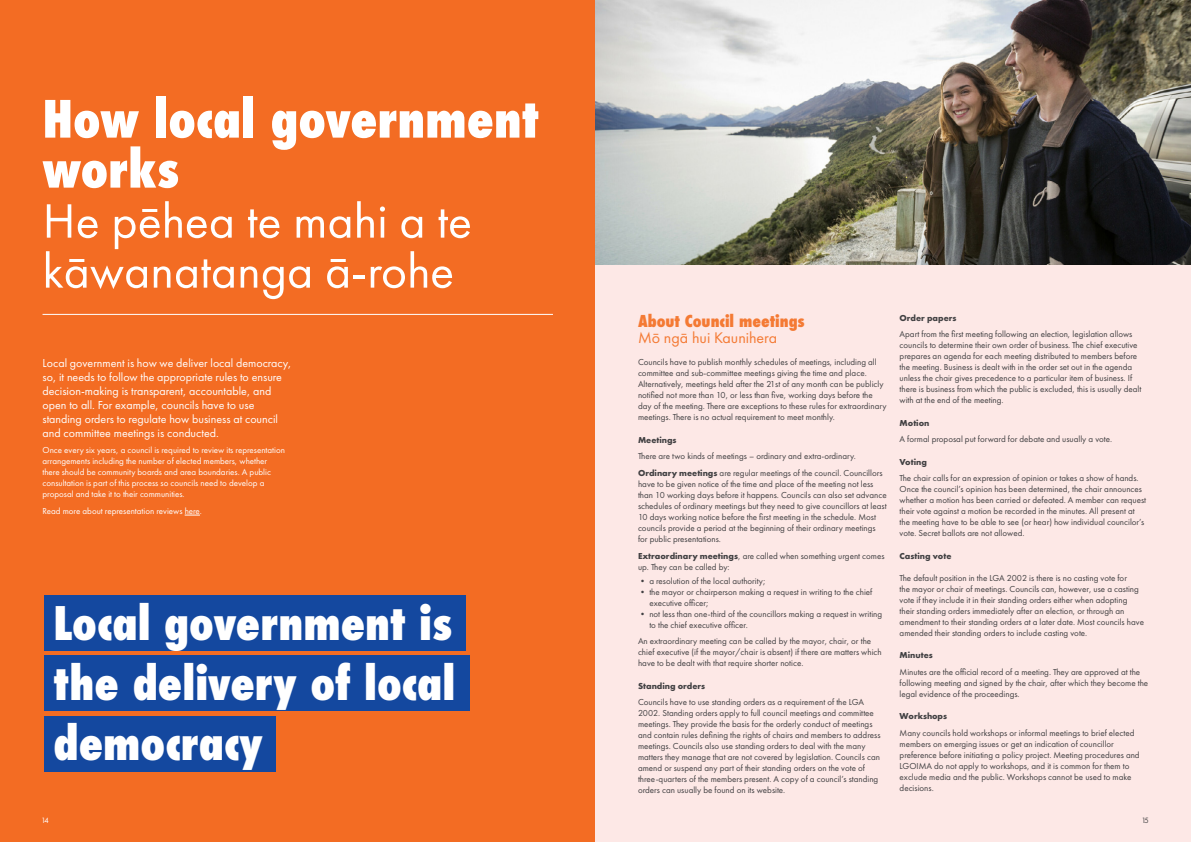
<style>
.page{position:relative;width:1191px;height:842px;background:#fff}
.page>*{position:absolute;margin:0;border:0;box-sizing:border-box;transform-origin:0 0}
.t1{font:50px/50px "Futura PT";color:#fff}
.t2{font:800 condensed 50px/50px "Futura";color:#fff}
.t3{font:800 condensed 45px/60px "Futura";color:#fff;text-align:justify}
.t4{font:800 condensed 16px "Futura";color:#f47a34}
.t5{font:16px "Futura PT";color:#f47a34}
.t6{font:12px/14px "Futura PT";color:#fff}
.t7{font:9px/11px "Futura PT";color:#414042}
.t8{font:9px/11px "Futura PT";color:#fff}
.t9{font:700 9px "Futura PT";color:#414042}
.t10{font:8px "Futura PT";color:#fff}
.t11{font:8px "Futura PT";color:#414042}
.s1{font-weight:700}
</style>
<div class="page">
<div style="left:0;top:0;width:595px;height:842px;background:#f36c23"></div>
<div style="left:595px;top:0;width:596px;height:842px;background:#fde8e6"></div>
<svg style="left:185px;top:515px;width:15px;height:1px"></svg>
<div style="left:44px;top:595px;width:422px;height:56px;background:#14489f"></div>
<div style="left:44px;top:716px;width:232px;height:55px;background:#14489f"></div>
<div style="left:44px;top:656px;width:426px;height:55px;background:#14489f"></div>
<img style="left:595px;top:0;width:596px;height:265px">
<hr style="left:43px;top:314px;width:510px;height:1px;background:#fff">
<h1 class="t2" style="left:43px;top:94px;width:497px">How local government works</h1>
<h1 class="t1" style="left:43px;top:196px;width:431px">He pēhea te mahi a te kāwanatanga ā-rohe</h1>
<p class="t6" style="left:43px;top:356px;width:250px">Local government is how we deliver local democracy, so, it needs to follow the appropriate rules to ensure decision-making is transparent, accountable, and open to all. For example, councils have to use standing orders to regulate how business at council and committee meetings is conducted.</p>
<p class="t8" style="left:43px;top:445px;width:244px">Once every six years, a council is required to review its representation arrangements including the number of elected members, whether there should be community boards and area boundaries. A public consultation is part of this process so councils need to develop a proposal and take it to their communities.</p>
<p class="t8" style="left:43px;top:506px;width:161px">Read more about representation reviews here.</p>
<h2 class="t3" style="left:53px;top:593px;width:403px">Local government is the delivery of local democracy</h2>
<h3 class="t4" style="left:638px;top:310px;width:168px">About Council meetings</h3>
<h3 class="t5" style="left:638px;top:328px;width:141px">Mō ngā hui Kaunihera</h3>
<p class="t7" style="left:638px;top:357px;width:250px">Councils have to publish monthly schedules of meetings, including all committee and sub-committee meetings giving the time and place.<br>Alternatively, meetings held after the 21st of any month can be publicly notified not more than 10, or less than five, working days before the day of the meeting. There are exceptions to these rules for extraordinary meetings. There is no actual requirement to meet monthly.</p>
<p class="t9" style="left:638px;top:434px;width:40px">Meetings</p>
<p class="t7" style="left:638px;top:448px;width:246px;line-height:16.7px">There are two kinds of meetings – ordinary and extra-ordinary.<br><span class="s1">Ordinary meetings</span> are regular meetings of the council. Councillors</p>
<p class="t7" style="left:638px;top:478px;width:250px">have to be given notice of the time and place of the meeting not less than 10 working days before it happens. Councils can also set advance schedules of ordinary meetings but they need to give councillors at least 10 days working notice before the first meeting in the schedule. Most councils provide a period at the beginning of their ordinary meetings for public presentations.</p>
<p class="t7" style="left:638px;top:550px;width:248px"><span class="s1">Extraordinary meetings</span>, are called when something urgent comes up. They can be called by:</p>
<p class="t7" style="left:638px;top:575px;width:129px">• a resolution of the local authority;</p>
<p class="t7" style="left:649px;top:586px;width:224px;text-indent:-11px">• the mayor or chairperson making a request in writing to the chief executive officer;</p>
<p class="t7" style="left:649px;top:608px;width:234px;text-indent:-11px">• not less than one-third of the councillors making a request in writing to the chief executive officer.</p>
<p class="t7" style="left:638px;top:636px;width:245px">An extraordinary meeting can be called by the mayor, chair, or the chief executive (if the mayor/chair is absent) if there are matters which have to be dealt with that require shorter notice.</p>
<p class="t9" style="left:638px;top:680px;width:69px">Standing orders</p>
<p class="t7" style="left:638px;top:697px;width:244px">Councils have to use standing orders as a requirement of the LGA 2002. Standing orders apply to full council meetings and committee meetings. They provide the basis for the orderly conduct of meetings and contain rules defining the rights of chairs and members to address meetings. Councils also use standing orders to deal with the many matters they manage that are not covered by legislation. Councils can amend or suspend any part of their standing orders on the vote of three-quarters of the members present. A copy of a council’s standing orders can usually be found on its website.</p>
<p class="t9" style="left:899px;top:312px;width:58px">Order papers</p>
<p class="t7" style="left:899px;top:329px;width:243px">Apart from the first meeting following an election, legislation allows councils to determine their own order of business. The chief executive prepares an agenda for each meeting distributed to members before the meeting. Business is dealt with in the order set out in the agenda unless the chair gives precedence to a particular item of business. If there is business from which the public is excluded, this is usually dealt with at the end of the meeting.</p>
<p class="t9" style="left:899px;top:417px;width:31px">Motion</p>
<p class="t7" style="left:899px;top:434px;width:214px">A formal proposal put forward for debate and usually a vote.</p>
<p class="t9" style="left:899px;top:456px;width:29px">Voting</p>
<p class="t7" style="left:899px;top:473px;width:248px">The chair calls for an expression of opinion or takes a show of hands.<br>Once the council’s opinion has been determined, the chair announces whether a motion has been carried or defeated. A member can request their vote against a motion be recorded in the minutes. All present at the meeting have to be able to see (or hear) how individual councilor’s vote. Secret ballots are not allowed.</p>
<p class="t9" style="left:899px;top:550px;width:53px">Casting vote</p>
<p class="t7" style="left:899px;top:572px;width:246px">The default position in the LGA 2002 is there is no casting vote for<br>the mayor or chair of meetings. Councils can, however, use a casting vote if they include it in their standing orders either when adopting their standing orders immediately after an election, or through an amendment to their standing orders at a later date. Most councils have amended their standing orders to include casting vote.</p>
<p class="t9" style="left:899px;top:649px;width:35px">Minutes</p>
<p class="t7" style="left:899px;top:666px;width:250px">Minutes are the official record of a meeting. They are approved at the following meeting and signed by the chair, after which they become the legal evidence of the proceedings.</p>
<p class="t9" style="left:899px;top:710px;width:49px">Workshops</p>
<p class="t7" style="left:899px;top:727px;width:241px">Many councils hold workshops or informal meetings to brief elected members on emerging issues or get an indication of councillor preference before initiating a policy project. Meeting procedures and LGOIMA do not apply to workshops, and it is common for them to exclude media and the public. Workshops cannot be used to make decisions.</p>
<p class="t10" style="left:43px;top:815px;width:7px">14</p>
<p class="t11" style="left:1142px;top:815px;width:7px">15</p>
</div>
